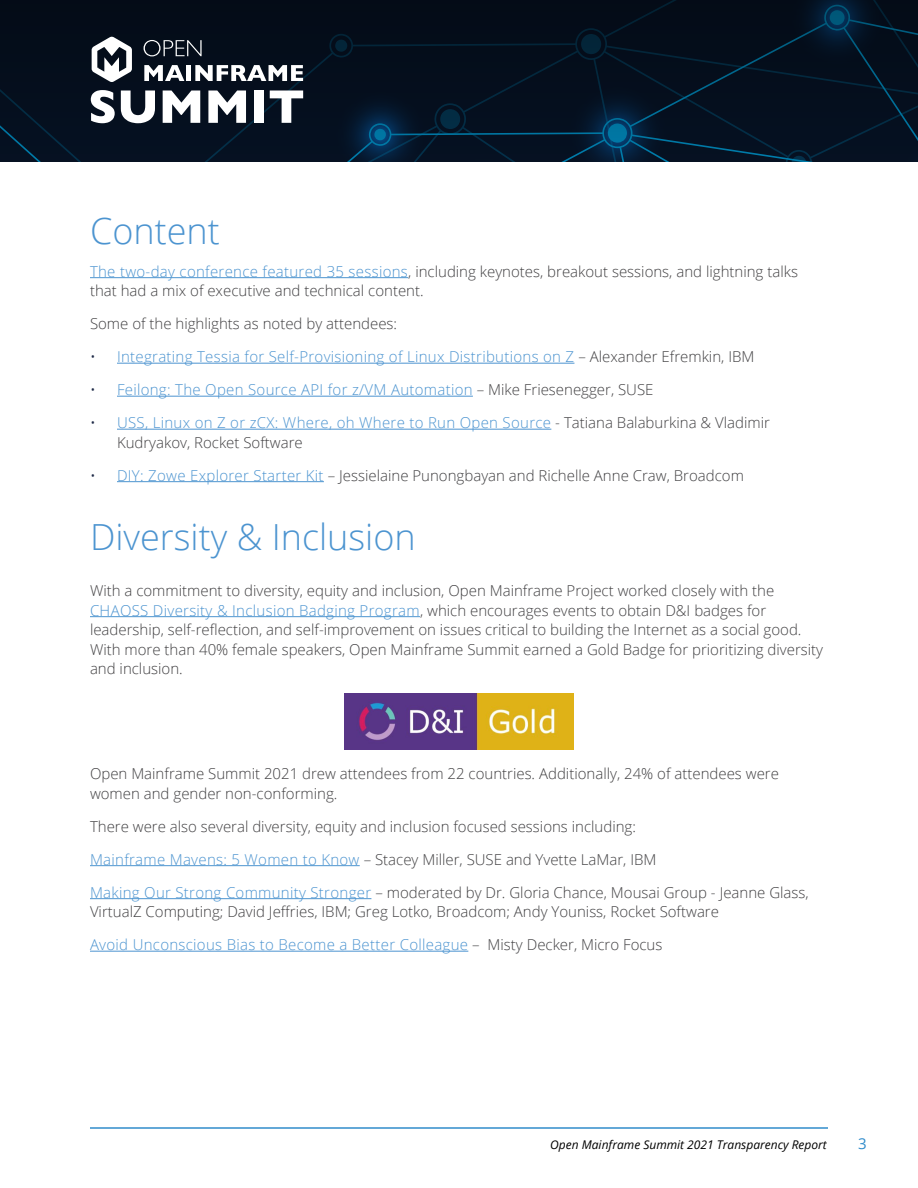
<style>
.page{position:relative;width:918px;height:1188px;background:#fff}
.page>*{position:absolute;margin:0;border:0;box-sizing:border-box;transform-origin:0 0}
.t1{font:300 36px "Open Sans";color:#4c94d0}
.t2{font:300 15px/19.5px "Open Sans";color:#414042}
.t3{font:300 15px "Open Sans";letter-spacing:.02em;color:#4c94d0}
.t4{font:15px "Open Sans";color:#308ccb}
.t5{font:italic 12px "Open Sans";color:#000}
.s1{color:#4c94d0}
.s2{color:#1d2946}
.s3{color:#414042}
</style>
<div class="page">
<hr style="left:90px;top:1127px;width:738px;height:2px;background:#308ccb">
<hr style="left:90px;top:277px;width:318px;height:1px;background:#4c94d0">
<hr style="left:117px;top:363px;width:457px;height:1px;background:#4c94d0">
<hr style="left:117px;top:396px;width:356px;height:1px;background:#4c94d0">
<hr style="left:117px;top:429px;width:434px;height:1px;background:#4c94d0">
<hr style="left:117px;top:481px;width:207px;height:1px;background:#4c94d0">
<hr style="left:90px;top:616px;width:330px;height:1px;background:#4c94d0">
<hr style="left:90px;top:865px;width:270px;height:1px;background:#4c94d0">
<hr style="left:90px;top:898px;width:281px;height:1px;background:#4c94d0">
<hr style="left:90px;top:951px;width:378px;height:1px;background:#4c94d0">
<img style="left:345px;top:694px;width:228px;height:55px">
<svg style="left:0;top:0;width:918px;height:162px;background:#041222"></svg>
<svg style="left:92px;top:37px;width:40px;height:46px"></svg>
<svg style="left:144px;top:40px;width:58px;height:16px"></svg>
<svg style="left:144px;top:65px;width:40px;height:16px"></svg>
<hr style="left:187px;top:65px;width:4px;height:16px;background:#fff">
<svg style="left:195px;top:65px;width:108px;height:16px"></svg>
<svg style="left:91px;top:90px;width:24px;height:33px"></svg>
<svg style="left:121px;top:91px;width:34px;height:32px"></svg>
<svg style="left:163px;top:91px;width:37px;height:32px"></svg>
<svg style="left:208px;top:91px;width:38px;height:32px"></svg>
<div style="left:254px;top:91px;width:10px;height:32px;background:#fff"></div>
<svg style="left:270px;top:91px;width:33px;height:32px"></svg>
<h1 class="t1" style="left:90px;top:206px;width:131px">Content</h1>
<p class="t2" style="left:90px;top:261px;width:710px"><span class="s1">The two-day conference featured 35 sessions</span>, including keynotes, breakout sessions, and lightning talks that had a mix of executive and technical content.</p>
<p class="t2" style="left:90px;top:313px;width:309px">Some of the highlights as noted by attendees:</p>
<p class="t3" style="left:90px;top:346px;width:666px"><span class="s2">•</span> Integrating Tessia for Self-Provisioning of Linux Distributions on Z <span class="s3">– Alexander Efremkin, IBM</span></p>
<p class="t3" style="left:90px;top:379px;width:565px"><span class="s2">•</span> Feilong: The Open Source API for z/VM Automation <span class="s3">– Mike Friesenegger, SUSE</span></p>
<p class="t2" style="left:117px;top:412px;width:654px;text-indent:-27px"><span class="s2">•</span> <span class="s1">USS, Linux on Z or zCX: Where, oh Where to Run Open Source</span> - Tatiana Balaburkina &amp; Vladimir<br>Kudryakov, Rocket Software</p>
<p class="t2" style="left:90px;top:465px;width:655px"><span class="s2">•</span> <span class="s1">DIY: Zowe Explorer Starter Kit</span> – Jessielaine Punongbayan and Richelle Anne Craw, Broadcom</p>
<h1 class="t1" style="left:90px;top:512px;width:327px">Diversity &amp; Inclusion</h1>
<p class="t2" style="left:90px;top:580px;width:735px">With a commitment to diversity, equity and inclusion, Open Mainframe Project worked closely with the <span class="s1">CHAOSS Diversity &amp; Inclusion Badging Program</span>, which encourages events to obtain D&amp;I badges for leadership, self-reflection, and self-improvement on issues critical to building the Internet as a social good.<br>With more than 40% female speakers, Open Mainframe Summit earned a Gold Badge for prioritizing diversity and inclusion.</p>
<p class="t2" style="left:90px;top:763px;width:691px">Open Mainframe Summit 2021 drew attendees from 22 countries. Additionally, 24% of attendees were women and gender non-conforming.</p>
<p class="t2" style="left:90px;top:816px;width:548px">There were also several diversity, equity and inclusion focused sessions including:</p>
<p class="t2" style="left:90px;top:849px;width:568px"><span class="s1">Mainframe Mavens: 5 Women to Know</span> – Stacey Miller, SUSE and Yvette LaMar, IBM</p>
<p class="t2" style="left:90px;top:882px;width:720px"><span class="s1">Making Our Strong Community Stronger</span> – moderated by Dr. Gloria Chance, Mousai Group - Jeanne Glass,<br>VirtualZ Computing; David Jeffries, IBM; Greg Lotko, Broadcom; Andy Youniss, Rocket Software</p>
<p class="t3" style="left:90px;top:934px;width:574px">Avoid Unconscious Bias to Become a Better Colleague <span class="s3">– Misty Decker, Micro Focus</span></p>
<p class="t5" style="left:550px;top:1136px;width:278px">Open Mainframe Summit 2021 Transparency Report</p>
<p class="t4" style="left:858px;top:1133px;width:10px">3</p>
</div>
